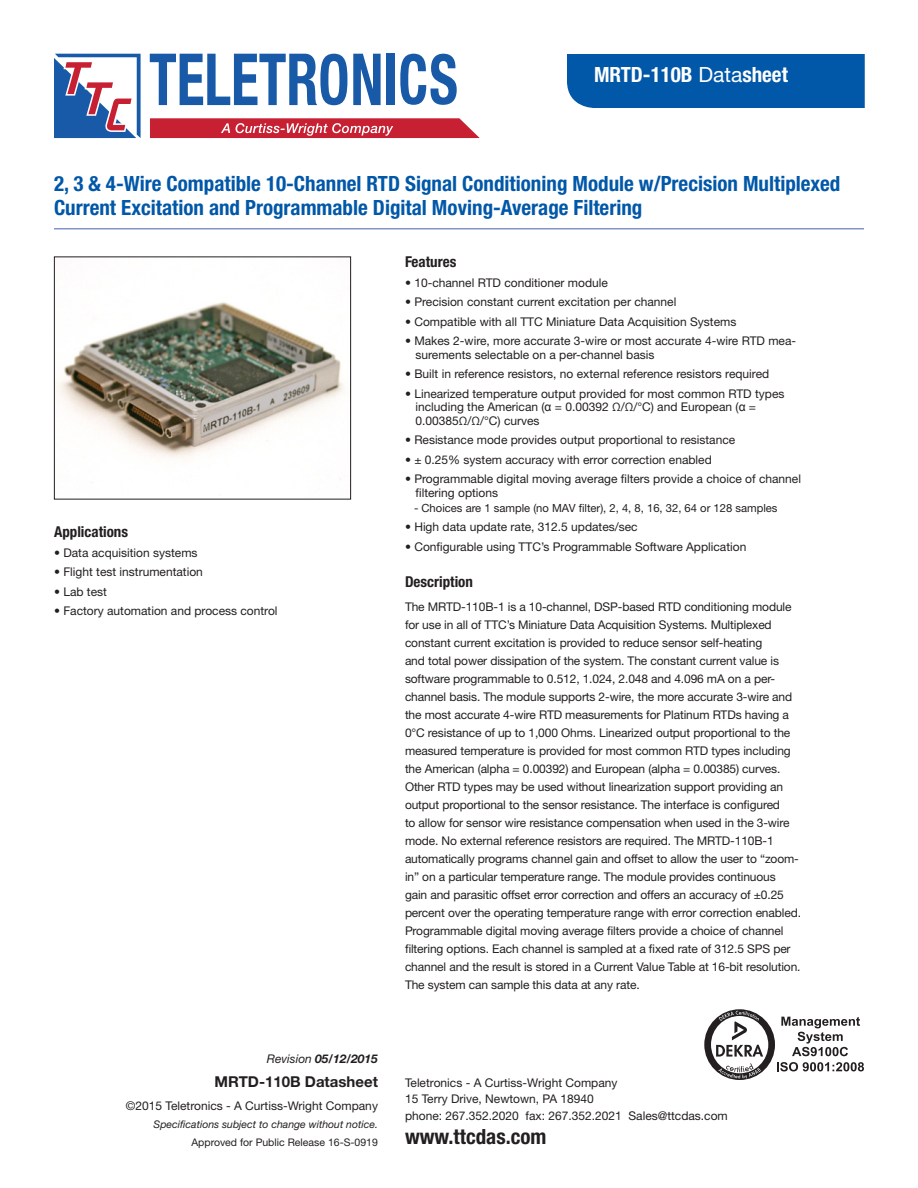
<style>
.page{position:relative;width:918px;height:1188px;background:#fff}
.page>*{position:absolute;margin:0;border:0;box-sizing:border-box;transform-origin:0 0}
.t1{font:700 condensed 21px/24px "Helvetica Neue LT Std";color:#0157a8}
.t2{font:700 condensed 21px "Helvetica Neue LT Std";color:#fff}
.t3{font:700 condensed 21px "Helvetica Neue LT Std";color:#231f20}
.t4{font:700 condensed 15px "Helvetica Neue LT Std";color:#231f20}
.t5{font:700 15px "Helvetica Neue LT Std";color:#231f20}
.t6{font:12px/18px "Helvetica Neue LT Std";letter-spacing:-.01em;color:#231f20}
.t7{font:italic 700 12px "Helvetica Neue LT Std";color:#231f20}
.t8{font:11.25px "Helvetica Neue LT Std";color:#231f20}
.t9{font:italic 10.5px "Helvetica Neue LT Std";color:#231f20}
.t10{font:10.5px "Helvetica Neue LT Std";color:#231f20}
.s1{font-weight:400;font-stretch:normal}
.s2{font-weight:400}
.s3{font-family:"Arial"}
</style>
<div class="page">
<div style="left:567px;top:54px;width:298px;height:54px;background:#0157a8"></div>
<img style="left:56px;top:278px;width:292px;height:205px">
<div style="left:54px;top:256px;width:297px;height:244px;border:1px solid #231f20"></div>
<hr style="left:54px;top:228px;width:810px;height:2px;background:#8295cb">
<svg style="left:704px;top:1009px;width:160px;height:71px"></svg>
<svg style="left:54px;top:54px;width:87px;height:84px"></svg>
<svg style="left:150px;top:54px;width:197px;height:51px"></svg>
<svg style="left:353px;top:54px;width:28px;height:51px"></svg>
<div style="left:387px;top:54px;width:8px;height:51px;background:#185aa7"></div>
<svg style="left:400px;top:54px;width:57px;height:51px"></svg>
<svg style="left:150px;top:118px;width:330px;height:20px;background:#ce3d4d"></svg>
<h1 class="t2" style="left:594px;top:62px;width:195px">MRTD-110B <span class="s1">Data</span>sheet</h1>
<h1 class="t1" style="left:54px;top:172px;width:788px">2, 3 &amp; 4-Wire Compatible 10-Channel RTD Signal Conditioning Module w/Precision Multiplexed<br>Current Excitation and Programmable Digital Moving-Average Filtering</h1>
<p class="t4" style="left:54px;top:523px;width:76px">Applications</p>
<p class="t6" style="left:54px;top:543px;width:145px">• Data acquisition systems</p>
<p class="t6" style="left:54px;top:563px;width:150px">• Flight test instrumentation</p>
<p class="t6" style="left:54px;top:582px;width:54px">• Lab test</p>
<p class="t6" style="left:54px;top:602px;width:225px">• Factory automation and process control</p>
<p class="t7" style="left:267px;top:1051px;width:113px"><span class="s2">Revision</span> 05/12/2015</p>
<p class="t5" style="left:215px;top:1073px;width:165px">MRTD-110B Datasheet</p>
<p class="t6" style="left:126px;top:1096px;width:254px">©2015 Teletronics - A Curtiss-Wright Company</p>
<p class="t9" style="left:154px;top:1118px;width:226px">Specifications subject to change without notice.</p>
<p class="t10" style="left:191px;top:1136px;width:188px">Approved for Public Release 16-S-0919</p>
<p class="t4" style="left:405px;top:253px;width:53px">Features</p>
<p class="t6" style="left:405px;top:273px;width:204px">• 10-channel RTD conditioner module</p>
<p class="t6" style="left:405px;top:293px;width:273px">• Precision constant current excitation per channel</p>
<p class="t6" style="left:405px;top:312px;width:333px">• Compatible with all TTC Miniature Data Acquisition Systems</p>
<p class="t6" style="left:416px;top:334px;width:382px;line-height:13.5px;text-indent:-10px">• Makes 2-wire, more accurate 3-wire or most accurate 4-wire RTD mea&shy;surements selectable on a per-channel basis</p>
<p class="t6" style="left:405px;top:365px;width:366px">• Built in reference resistors, no external reference resistors required</p>
<p class="t6" style="left:416px;top:387px;width:370px;line-height:13.5px;text-indent:-10px">• Linearized temperature output provided for most common RTD types including the American (<span class="s3">α</span> = 0.00392 Ω/Ω/°C) and European (<span class="s3">α</span> =<br>0.00385Ω/Ω/°C) curves</p>
<p class="t6" style="left:405px;top:431px;width:332px">• Resistance mode provides output proportional to resistance</p>
<p class="t6" style="left:405px;top:450px;width:308px">• ± 0.25% system accuracy with error correction enabled</p>
<p class="t6" style="left:416px;top:472px;width:387px;line-height:13.5px;text-indent:-10px">• Programmable digital moving average filters provide a choice of channel filtering options</p>
<p class="t8" style="left:414px;top:501px;width:365px">- Choices are 1 sample (no MAV filter), 2, 4, 8, 16, 32, 64 or 128 samples</p>
<p class="t6" style="left:405px;top:518px;width:234px">• High data update rate, 312.5 updates/sec</p>
<p class="t6" style="left:405px;top:537px;width:343px">• Configurable using TTC’s Programmable Software Application</p>
<p class="t4" style="left:405px;top:572px;width:69px">Description</p>
<p class="t6" style="left:405px;top:597px;width:398px">The MRTD-110B-1 is a 10-channel, DSP-based RTD conditioning module for use in all of TTC’s Miniature Data Acquisition Systems. Multiplexed constant current excitation is provided to reduce sensor self-heating<br>and total power dissipation of the system. The constant current value is software programmable to 0.512, 1.024, 2.048 and 4.096 mA on a per&shy;channel basis. The module supports 2-wire, the more accurate 3-wire and the most accurate 4-wire RTD measurements for Platinum RTDs having a 0°C resistance of up to 1,000 Ohms. Linearized output proportional to the measured temperature is provided for most common RTD types including the American (alpha = 0.00392) and European (alpha = 0.00385) curves.<br>Other RTD types may be used without linearization support providing an output proportional to the sensor resistance. The interface is configured<br>to allow for sensor wire resistance compensation when used in the 3-wire mode. No external reference resistors are required. The MRTD-110B-1 automatically programs channel gain and offset to allow the user to “zoom&shy;in” on a particular temperature range. The module provides continuous gain and parasitic offset error correction and offers an accuracy of ±0.25 percent over the operating temperature range with error correction enabled.<br>Programmable digital moving average filters provide a choice of channel filtering options. Each channel is sampled at a fixed rate of 312.5 SPS per channel and the result is stored in a Current Value Table at 16-bit resolution.<br>The system can sample this data at any rate.</p>
<p class="t6" style="left:405px;top:1074px;width:324px;line-height:16.5px">Teletronics - A Curtiss-Wright Company<br>15 Terry Drive, Newtown, PA 18940<br>phone: 267.352.2020 fax: 267.352.2021 Sales@ttcdas.com</p>
<h1 class="t3" style="left:405px;top:1124px;width:143px">www.ttcdas.com</h1>
</div>
